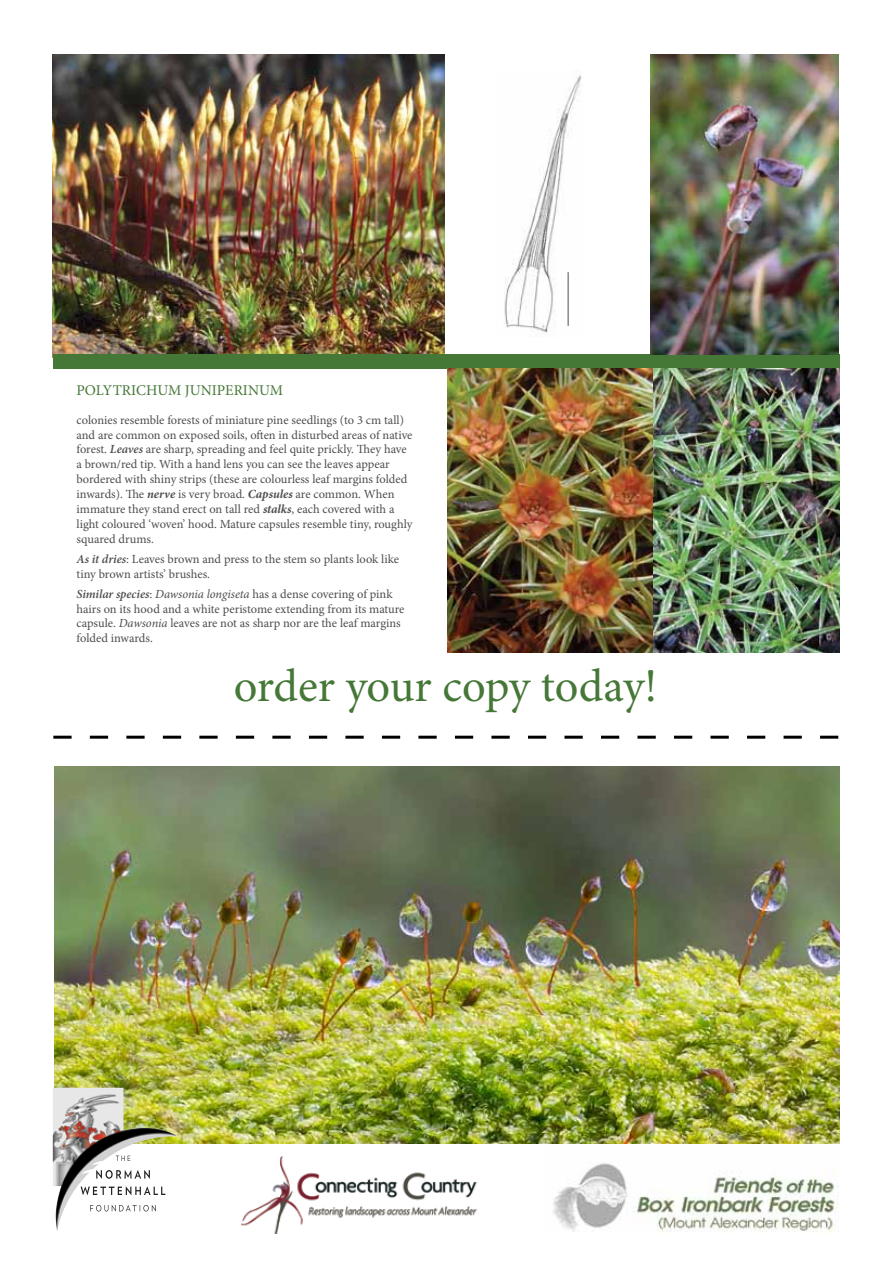
<style>
.page{position:relative;width:893px;height:1263px;background:#fff}
.page>*{position:absolute;margin:0;border:0;box-sizing:border-box;transform-origin:0 0}
.t1{font:46.5px "Minion Pro";letter-spacing:-.005em;color:#457737}
.t2{font:14.85px "Minion Pro";color:#457737}
.t3{font:12.45px/14.9px "Minion Pro";letter-spacing:-.005em;color:#4d4d4f}
.s1{font-weight:600;font-style:italic}
.s2{font-weight:700;font-style:italic}
.s3{font-style:italic}
</style>
<div class="page">
<svg style="left:53px;top:736px;width:785px;height:3px"></svg>
<img style="left:553px;top:1163px;width:285px;height:70px">
<img style="left:53px;top:54px;width:392px;height:300px">
<div style="left:53px;top:354px;width:787px;height:14px;background:#457737"></div>
<img style="left:651px;top:54px;width:188px;height:300px">
<img style="left:447px;top:368px;width:393px;height:285px">
<img style="left:504px;top:75px;width:78px;height:258px">
<hr style="left:568px;top:272px;width:1px;height:54px;background:#000">
<img style="left:54px;top:766px;width:786px;height:378px">
<img style="left:53px;top:1088px;width:127px;height:143px">
<svg style="left:90px;top:1205px;width:66px;height:6px"></svg>
<svg style="left:81px;top:1186px;width:84px;height:9px"></svg>
<svg style="left:96px;top:1170px;width:54px;height:9px"></svg>
<svg style="left:116px;top:1156px;width:14px;height:5px"></svg>
<img style="left:242px;top:1156px;width:235px;height:77px">
<p class="t2" style="left:77px;top:380px;width:208px">POLYTRICHUM JUNIPERINUM</p>
<p class="t3" style="left:77px;top:412px;width:338px">colonies resemble forests of miniature pine seedlings (to 3 cm tall) and are common on exposed soils, often in disturbed areas of native forest. <span class="s1">Leaves</span> are sharp, spreading and feel quite prickly. They have a brown/red tip. With a hand lens you can see the leaves appear bordered with shiny strips (these are colourless leaf margins folded inwards). The <span class="s2">nerve</span> is very broad. <span class="s2">Capsules</span> are common. When immature they stand erect on tall red <span class="s2">stalks</span>, each covered with a light coloured ‘woven’ hood. Mature capsules resemble tiny, roughly squared drums.</p>
<p class="t3" style="left:77px;top:551px;width:324px"><span class="s1">As it dries</span>: Leaves brown and press to the stem so plants look like tiny brown artists’ brushes.</p>
<p class="t3" style="left:77px;top:586px;width:330px"><span class="s1">Similar species</span>: <span class="s3">Dawsonia longiseta</span> has a dense covering of pink hairs on its hood and a white peristome extending from its mature capsule. <span class="s3">Dawsonia</span> leaves are not as sharp nor are the leaf margins folded inwards.</p>
<h1 class="t1" style="left:234px;top:655px;width:425px">order your copy today!</h1>
</div>
